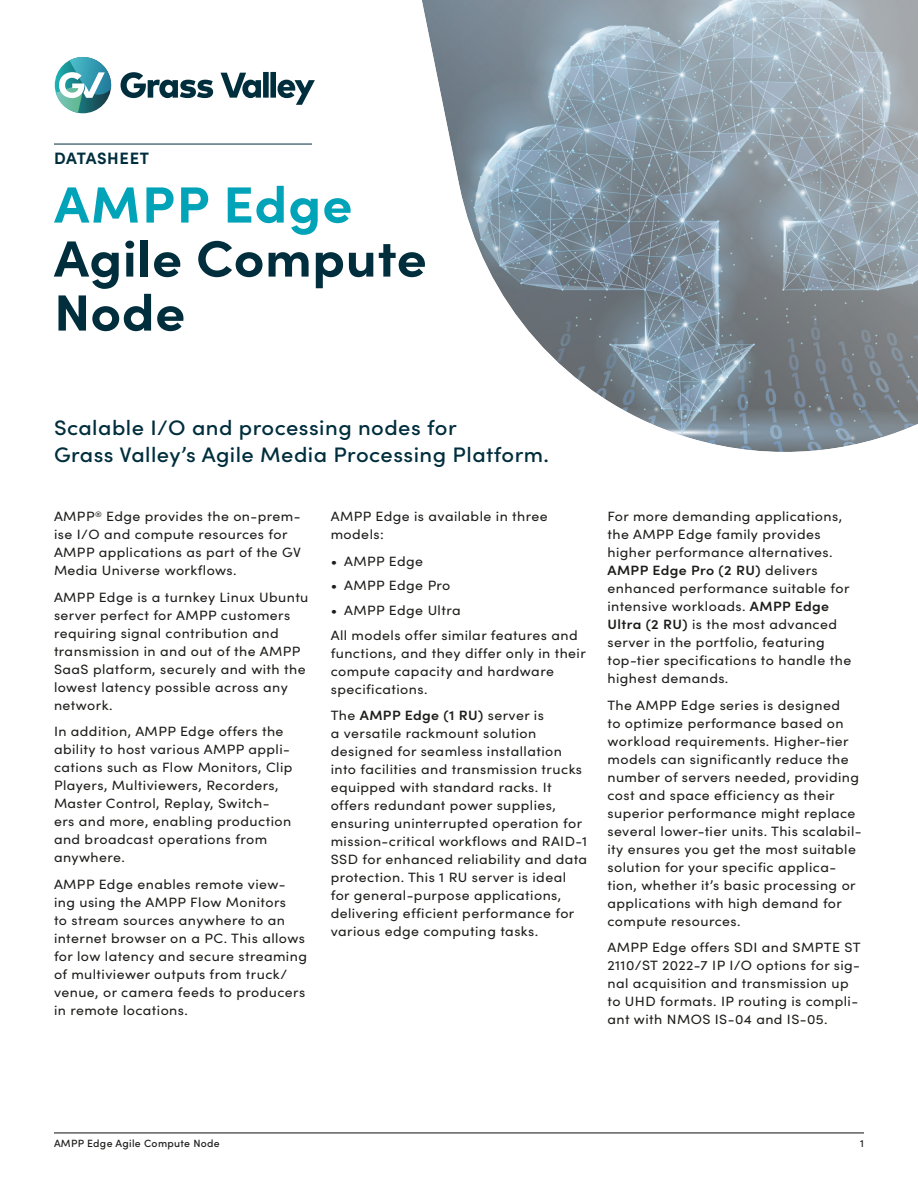
<style>
.page{position:relative;width:918px;height:1188px;background:#fff}
.page>*{position:absolute;margin:0;border:0;box-sizing:border-box;transform-origin:0 0}
.t1{font:700 51px/54px "Sofia Pro";letter-spacing:.01em;color:#002e3d;scale:1.05 1}
.t2{font:700 51px "Sofia Pro";letter-spacing:.025em;color:#00a3b7;scale:1.05 1}
.t3{font:500 21px/27px "Sofia Pro";letter-spacing:.02em;color:#002e3d;scale:1.05 1}
.t4{font:700 16.5px "Sofia Pro";letter-spacing:.035em;color:#002e3d}
.t5{font:13.5px/18px "Sofia Pro";letter-spacing:.03em;color:#1d1d1b;scale:1.05 1}
.t6{font:500 10.5px "Sofia Pro";letter-spacing:.03em;color:#1d1d1b}
.s1{font-weight:600}
</style>
<div class="page">
<hr style="left:54px;top:1132px;width:810px;height:1px;background:#1d1d1b">
<hr style="left:54px;top:144px;width:258px;height:1px;background:#002e3d">
<svg style="left:130px;top:0;width:788px;height:452px"></svg>
<svg style="left:56px;top:57px;width:55px;height:56px"></svg>
<svg style="left:121px;top:72px;width:194px;height:33px"></svg>
<p class="t4" style="left:54px;top:145px;width:96px">DATASHEET</p>
<h1 class="t2" style="left:54px;top:165px;width:286px">AMPP Edge</h1>
<h1 class="t1" style="left:54px;top:228px;width:357px">Agile Compute<br>Node</h1>
<h2 class="t3" style="left:54px;top:413px;width:473px">Scalable I/O and processing nodes for<br>Grass Valley’s Agile Media Processing Platform.</h2>
<p class="t5" style="left:54px;top:507px;width:237px">AMPP<sup>®</sup> Edge provides the on-prem&shy;ise I/O and compute resources for<br>AMPP applications as part of the GV<br>Media Universe workflows.</p>
<p class="t5" style="left:54px;top:587px;width:244px">AMPP Edge is a turnkey Linux Ubuntu server perfect for AMPP customers requiring signal contribution and transmission in and out of the AMPP<br>SaaS platform, securely and with the lowest latency possible across any network.</p>
<p class="t5" style="left:54px;top:722px;width:229px">In addition, AMPP Edge offers the ability to host various AMPP appli&shy;cations such as Flow Monitors, Clip<br>Players, Multiviewers, Recorders,<br>Master Control, Replay, Switch&shy;ers and more, enabling production and broadcast operations from anywhere.</p>
<p class="t5" style="left:54px;top:874px;width:242px">AMPP Edge enables remote view&shy;ing using the AMPP Flow Monitors<br>to stream sources anywhere to an internet browser on a PC. This allows for low latency and secure streaming of multiviewer outputs from truck/ venue, or camera feeds to producers in remote locations.</p>
<p class="t5" style="left:331px;top:507px;width:208px">AMPP Edge is available in three models:</p>
<p class="t5" style="left:331px;top:551px;width:90px">• AMPP Edge</p>
<p class="t5" style="left:331px;top:576px;width:116px">• AMPP Edge Pro</p>
<p class="t5" style="left:331px;top:597px;width:237px;line-height:24.8px">• AMPP Edge Ultra<br>All models offer similar features and</p>
<p class="t5" style="left:331px;top:643px;width:245px">functions, and they differ only in their compute capacity and hardware specifications.</p>
<p class="t5" style="left:331px;top:706px;width:246px">The <span class="s1">AMPP Edge (1 RU)</span> server is<br>a versatile rackmount solution designed for seamless installation into facilities and transmission trucks equipped with standard racks. It offers redundant power supplies, ensuring uninterrupted operation for mission-critical workflows and RAID-1<br>SSD for enhanced reliability and data protection. This 1 RU server is ideal for general-purpose applications, delivering efficient performance for various edge computing tasks.</p>
<p class="t5" style="left:608px;top:507px;width:234px">For more demanding applications, the AMPP Edge family provides higher performance alternatives.<br><span class="s1">AMPP Edge Pro (2 RU)</span> delivers enhanced performance suitable for intensive workloads. <span class="s1">AMPP Edge<br>Ultra (2 RU)</span> is the most advanced server in the portfolio, featuring top-tier specifications to handle the highest demands.</p>
<p class="t5" style="left:608px;top:695px;width:244px">The AMPP Edge series is designed<br>to optimize performance based on workload requirements. Higher-tier models can significantly reduce the number of servers needed, providing cost and space efficiency as their superior performance might replace several lower-tier units. This scalabil&shy;ity ensures you get the most suitable solution for your specific applica&shy;tion, whether it’s basic processing or applications with high demand for compute resources.</p>
<p class="t5" style="left:608px;top:938px;width:243px">AMPP Edge offers SDI and SMPTE ST 2110/ST 2022-7 IP I/O options for sig&shy;nal acquisition and transmission up to UHD formats. IP routing is compli&shy;ant with NMOS IS-04 and IS-05.</p>
<p class="t6" style="left:54px;top:1136px;width:167px">AMPP Edge Agile Compute Node</p>
<p class="t6" style="left:860px;top:1136px;width:5px">1</p>
</div>
